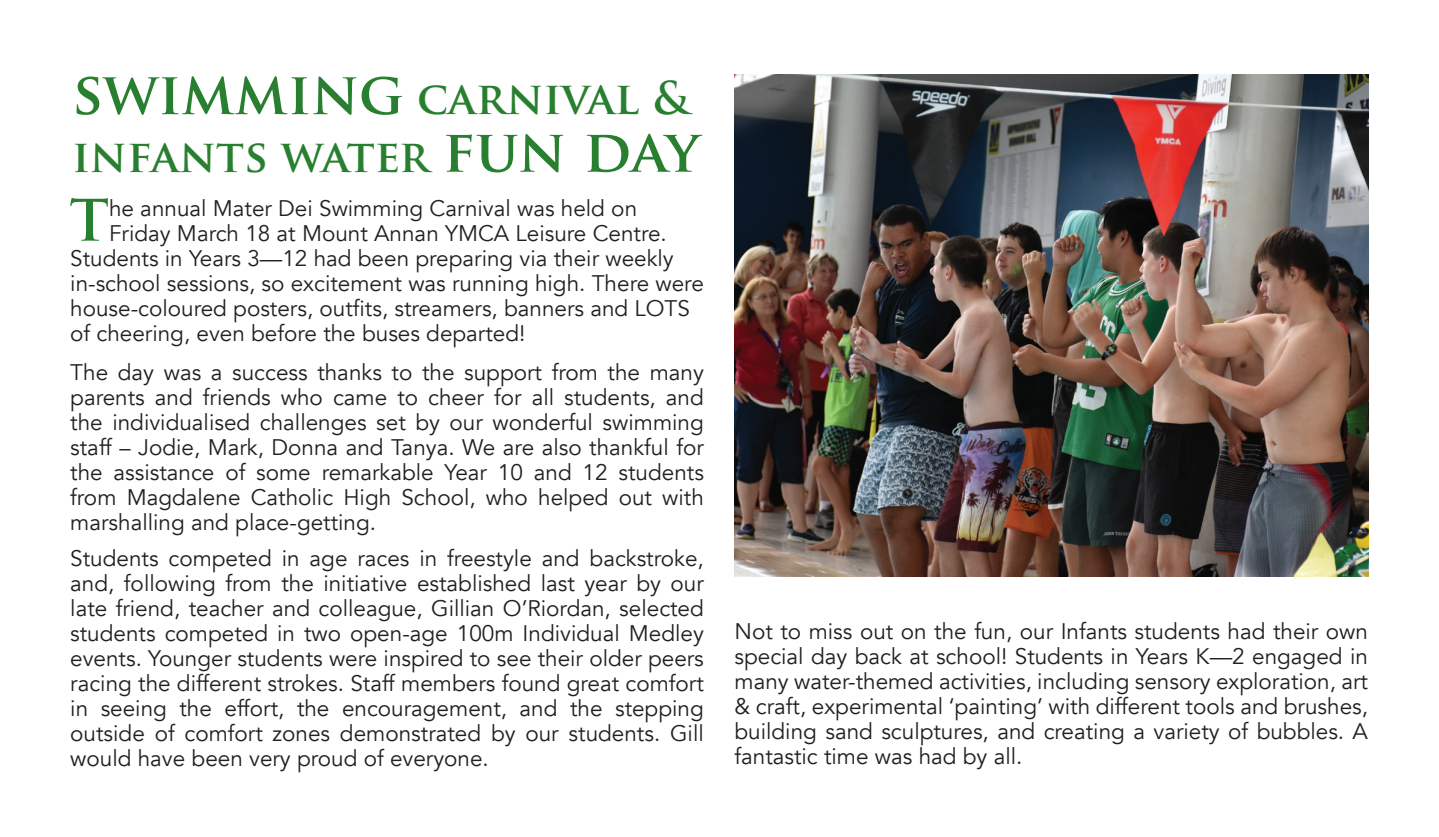
<style>
.page{position:relative;width:1439px;height:837px;background:#fff}
.page>*{position:absolute;margin:0;border:0;box-sizing:border-box;transform-origin:0 0}
.Drop_Cap{font:700 55.75px "Trajan Pro";color:#287f2f}
.Headings{font:700 44px/57.5px "Trajan Pro";color:#287f2f}
.Text{font:22.5px/25px "Avenir";color:#231f20;text-align:justify}
.Drop_Cap-2{font:22.5px "Avenir";color:#231f20}
.s1{font-size:57.5px}
</style>
<div class="page">
<img style="left:734px;top:75px;width:634px;height:501px">
<p class="Headings" style="left:72px;top:70px;width:629px"><span class="s1">swimming</span> carnival &amp; infants water <span class="s1">fun day</span></p>
<p class="Drop_Cap" style="left:69px;top:185px;width:41px">T</p>
<p class="Drop_Cap-2" style="left:109px;top:194px;width:529px">he annual Mater Dei Swimming Carnival was held on</p>
<p class="Drop_Cap-2" style="left:109px;top:219px;width:559px">Friday March 18 at Mount Annan YMCA Leisure Centre.</p>
<p class="Drop_Cap-2" style="left:70px;top:244px;width:605px">Students in Years 3—12 had been preparing via their weekly</p>
<p class="Drop_Cap-2" style="left:70px;top:269px;width:635px">in-school sessions, so excitement was running high. There were</p>
<p class="Drop_Cap-2" style="left:70px;top:294px;width:621px">house-coloured posters, outfits, streamers, banners and LOTS</p>
<p class="Drop_Cap-2" style="left:70px;top:319px;width:457px">of cheering, even before the buses departed!</p>
<p class="Text" style="left:70px;top:360px;width:635px">The day was a success thanks to the support from the many parents and friends who came to cheer for all students, and the individualised challenges set by our wonderful swimming staff – Jodie, Mark, Donna and Tanya. We are also thankful for the assistance of some remarkable Year 10 and 12 students from Magdalene Catholic High School, who helped out with marshalling and place-getting.</p>
<p class="Text" style="left:70px;top:545px;width:635px">Students competed in age races in freestyle and backstroke, and, following from the initiative established last year by our late friend, teacher and colleague, Gillian O’Riordan, selected students competed in two open-age 100m Individual Medley events. Younger students were inspired to see their older peers racing the different strokes. Staff members found great comfort in seeing the effort, the encouragement, and the stepping outside of comfort zones demonstrated by our students. Gill would have been very proud of everyone.</p>
<p class="Text" style="left:734px;top:619px;width:635px">Not to miss out on the fun, our Infants students had their own special day back at school! Students in Years K—2 engaged in many water-themed activities, including sensory exploration, art &amp; craft, experimental ‘painting’ with different tools and brushes, building sand sculptures, and creating a variety of bubbles. A fantastic time was had by all.</p>
</div>
